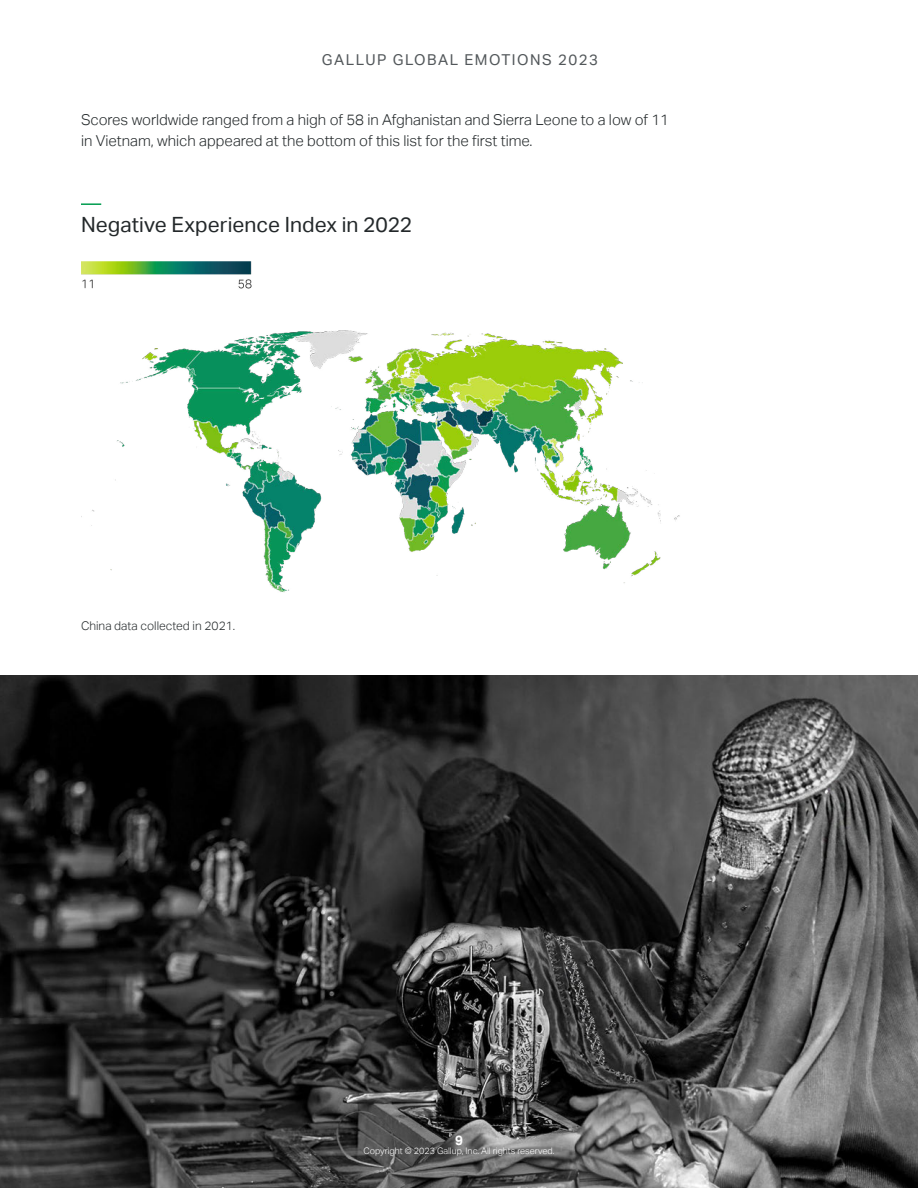
<style>
.page{position:relative;width:918px;height:1188px;background:#fff}
.page>*{position:absolute;margin:0;border:0;box-sizing:border-box;transform-origin:0 0}
.element_title{font:21px "Aktiv Grotesk";color:#23282a}
.body{font:300 15px/21px "Aktiv Grotesk";color:#23282a}
.t1{font:15px "Aktiv Grotesk";letter-spacing:.1em;color:#52575a}
.t2{font:700 13.5px "Aktiv Grotesk";color:#fff}
.t3{font:300 12px "Aktiv Grotesk";color:#23282a}
.t4{font:300 9px "Aktiv Grotesk";color:#fff}
</style>
<div class="page">
<svg style="left:81px;top:203px;width:21px;height:2px"></svg>
<img style="left:81px;top:262px;width:599px;height:330px">
<img style="left:0;top:675px;width:918px;height:513px">
<p class="t1" style="left:322px;top:51px;width:179px">Gallup Glo bal Emotions</p>
<p class="t1" style="left:558px;top:51px;width:42px">2023</p>
<p class="body" style="left:81px;top:110px;width:590px">Scores worldwide ranged from a high of 58 in Afghanistan and Sierra Leone to a low of 11 in Vietnam, which appeared at the bottom of this list for the first time.</p>
<p class="element_title" style="left:81px;top:212px;width:333px">Negative Experience Index in 2022</p>
<p class="t3" style="left:81px;top:619px;width:156px">China data collected in 2021.</p>
<p class="t2" style="left:455px;top:1132px;width:9px">9</p>
<p class="t4" style="left:363px;top:1146px;width:193px">Copyright © 2023 Gallup, Inc. All rights reserved.</p>
</div>
